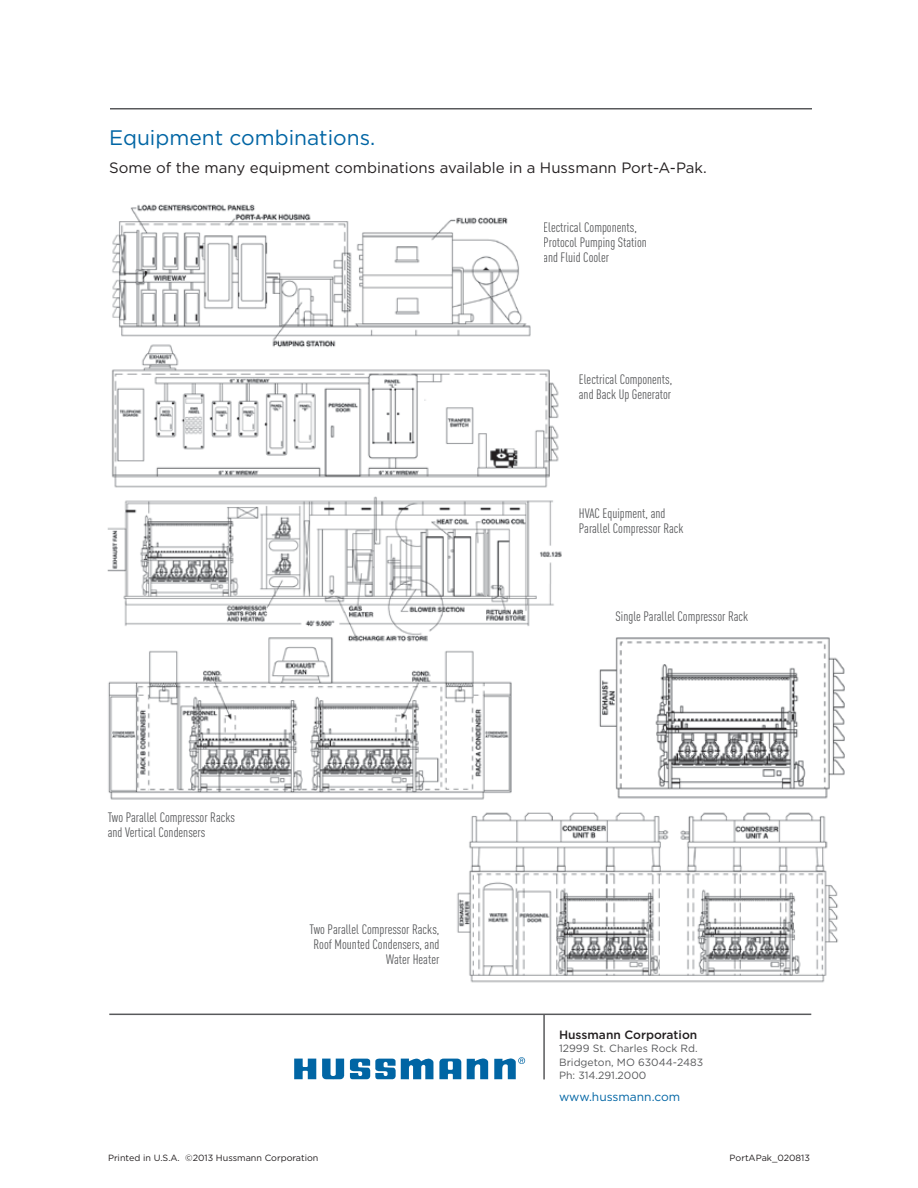
<style>
.page{position:relative;width:918px;height:1188px;background:#fff}
.page>*{position:absolute;margin:0;border:0;box-sizing:border-box;transform-origin:0 0}
.t1{font:21px "Gotham";color:#0065a4}
.t2{font:15px "Gotham";color:#231f20}
.t3{font:condensed 13.5px/15px "DINOT";color:#58595b}
.t4{font:500 12px "Gotham";color:#231f20}
.t5{font:12px "Gotham";color:#0065a4}
.t6{font:10.5px/13.5px "Gotham";color:#58595b}
.t7{font:9px "Gotham";color:#231f20}
</style>
<div class="page">
<img style="left:108px;top:649px;width:404px;height:151px">
<hr style="left:109px;top:1014px;width:702px;height:1px;background:#58595b">
<hr style="left:543px;top:1014px;width:2px;height:65px;background:#58595b">
<svg style="left:322px;top:1059px;width:22px;height:20px"></svg>
<svg style="left:350px;top:1058px;width:83px;height:22px"></svg>
<svg style="left:294px;top:1059px;width:22px;height:20px"></svg>
<svg style="left:494px;top:1057px;width:31px;height:22px"></svg>
<svg style="left:439px;top:1058px;width:49px;height:21px"></svg>
<hr style="left:110px;top:108px;width:702px;height:2px;background:#58595b">
<img style="left:112px;top:204px;width:419px;height:137px">
<img style="left:111px;top:341px;width:448px;height:147px">
<img style="left:108px;top:496px;width:454px;height:153px">
<img style="left:599px;top:637px;width:246px;height:162px">
<img style="left:457px;top:812px;width:381px;height:171px">
<h1 class="t1" style="left:109px;top:125px;width:268px">Equipment combinations.</h1>
<p class="t2" style="left:109px;top:159px;width:599px">Some of the many equipment combinations available in a Hussmann Port-A-Pak.</p>
<p class="t3" style="left:543px;top:219px;width:105px">Electrical Components,<br>Protocol Pumping Station and Fluid Cooler</p>
<p class="t3" style="left:579px;top:372px;width:95px">Electrical Components, and Back Up Generator</p>
<p class="t3" style="left:579px;top:506px;width:106px">HVAC Equipment, and<br>Parallel Compressor Rack</p>
<p class="t3" style="left:108px;top:809px;width:129px">Two Parallel Compressor Racks and Vertical Condensers</p>
<p class="t3" style="left:310px;top:922px;width:131px;text-align:right">Two Parallel Compressor Racks,<br>Roof Mounted Condensers, and<br>Water Heater</p>
<p class="t3" style="left:616px;top:609px;width:134px">Single Parallel Compressor Rack</p>
<p class="t4" style="left:559px;top:1027px;width:140px">Hussmann Corporation</p>
<p class="t6" style="left:559px;top:1042px;width:146px">12999 St. Charles Rock Rd.<br>Bridgeton, MO 63044-2483<br>Ph: 314.291.2000</p>
<p class="t5" style="left:559px;top:1090px;width:123px">www.hussmann.com</p>
<p class="t7" style="left:108px;top:1152px;width:212px">Printed in U.S.A. ©2013 Hussmann Corporation</p>
<p class="t7" style="left:730px;top:1152px;width:82px">PortAPak_020813</p>
</div>
